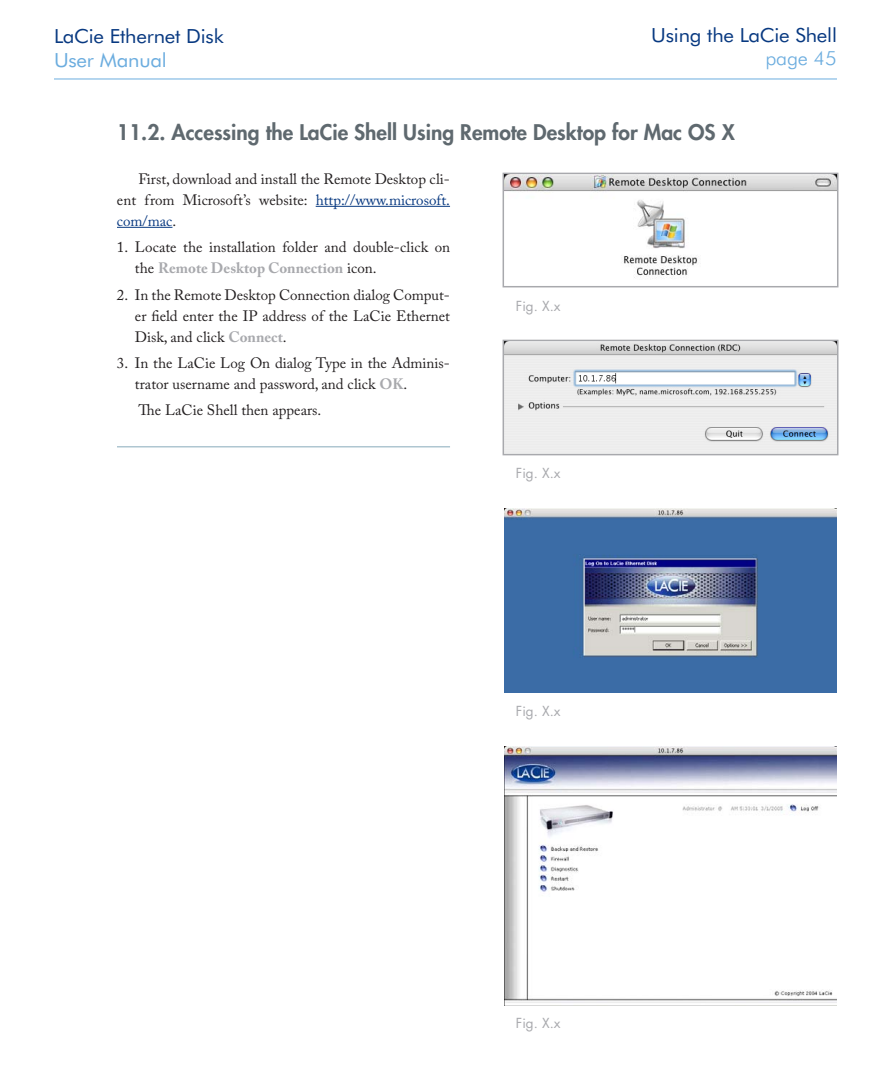
<style>
.page{position:relative;width:891px;height:1080px;background:#fff}
.page>*{position:absolute;margin:0;border:0;box-sizing:border-box;transform-origin:0 0}
.t1{font:800 21px "Futura";color:#5f696f}
.t2{font:19.5px "Futura BT";letter-spacing:-.01em;color:#083981;scale:1.05 1}
.t3{font:19.5px "Futura BT";letter-spacing:-.01em;color:#6caddf;scale:1.05 1}
.t4{font:300 19.5px "Futura BT";color:#6caddf;scale:1.05 1}
.t5{font:15px/21px "Adobe Caslon Pro";color:#231f20;text-align:justify}
.t6{font:13.5px "Futura";color:#a8a9ad}
.s1{color:#083981}
.s2{font-weight:700;color:#a8a9ad}
</style>
<div class="page">
<hr style="left:54px;top:79px;width:783px;height:1px;background:#6caddf">
<hr style="left:316px;top:206px;width:134px;height:1px;background:#083981">
<hr style="left:117px;top:227px;width:55px;height:1px;background:#083981">
<svg style="left:502px;top:172px;width:337px;height:116px"></svg>
<svg style="left:502px;top:339px;width:337px;height:117px"></svg>
<img style="left:504px;top:508px;width:333px;height:184px">
<img style="left:504px;top:746px;width:333px;height:259px">
<hr style="left:117px;top:446px;width:333px;height:1px;background:#87aabb">
<h2 class="t2" style="left:651px;top:23px;width:178px">Using the LaCie Shell</h2>
<h2 class="t2" style="left:54px;top:24px;width:163px">LaCie Ethernet Disk</h2>
<h2 class="t3" style="left:54px;top:49px;width:109px">User Manual</h2>
<h2 class="t4" style="left:765px;top:46px;width:58px">page 45</h2>
<h1 class="t1" style="left:117px;top:118px;width:619px">11.2. Accessing the LaCie Shell Using Remote Desktop for Mac OS X</h1>
<p class="t5" style="left:117px;top:168px;width:335px;text-indent:22px">First, download and install the Remote Desktop cli&shy;ent from Microsoft’s website: <span class="s1">http://www.microsoft. com/mac</span>.</p>
<p class="t5" style="left:135px;top:237px;width:317px;text-indent:-18px">1. Locate the installation folder and double-click on the <span class="s2">Remote Desktop Connection</span> icon.</p>
<p class="t5" style="left:135px;top:284px;width:317px;text-indent:-18px">2. In the Remote Desktop Connection dialog Comput&shy;er field enter the IP address of the LaCie Ethernet Disk, and click <span class="s2">Connect</span>.</p>
<p class="t5" style="left:135px;top:352px;width:317px;text-indent:-18px">3. In the LaCie Log On dialog Type in the Adminis&shy;trator username and password, and click <span class="s2">OK</span>.</p>
<p class="t5" style="left:139px;top:400px;width:184px">The LaCie Shell then appears.</p>
<p class="t6" style="left:516px;top:297px;width:46px">Fig. X.x</p>
<p class="t6" style="left:516px;top:464px;width:46px">Fig. X.x</p>
<p class="t6" style="left:516px;top:702px;width:46px">Fig. X.x</p>
<p class="t6" style="left:516px;top:1014px;width:46px">Fig. X.x</p>
</div>
